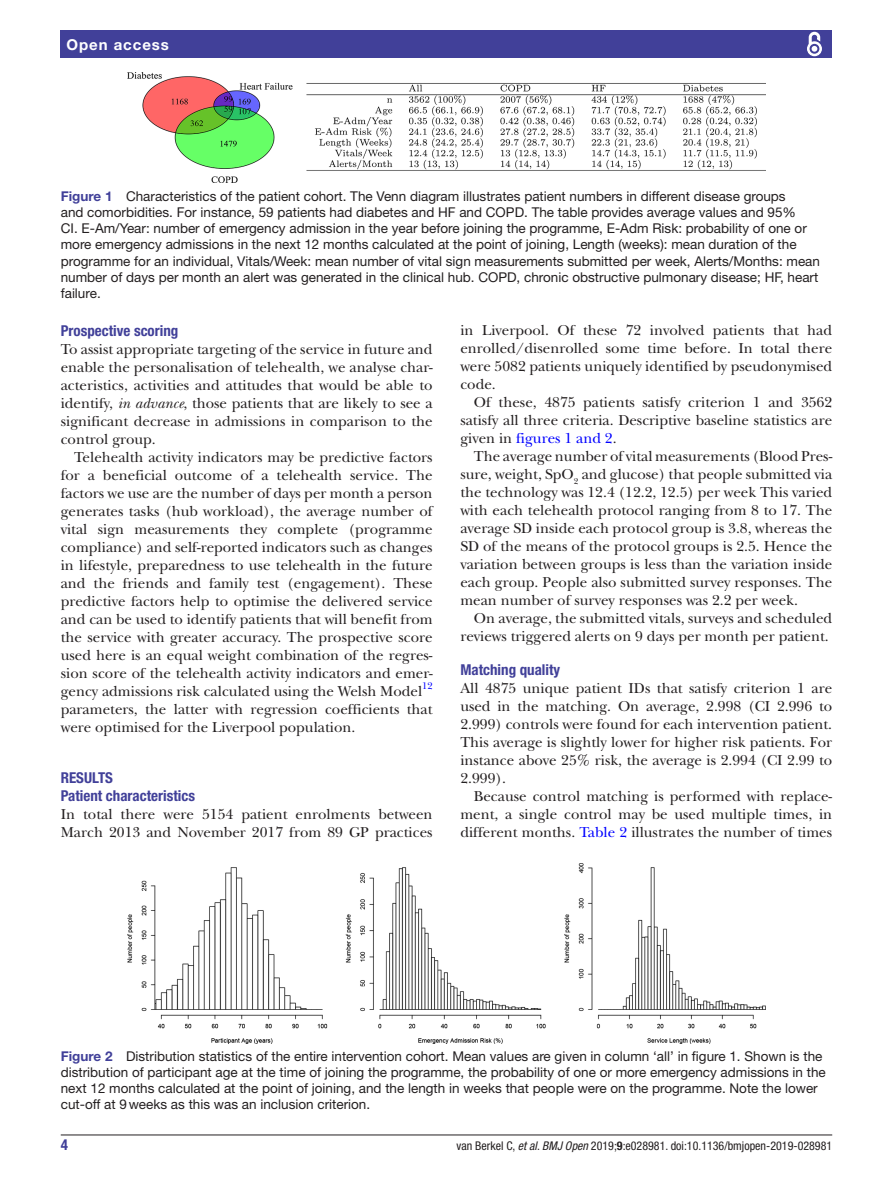
<style>
.page{position:relative;width:893px;height:1191px;background:#fff}
.page>*{position:absolute;margin:0;border:0;box-sizing:border-box;transform-origin:0 0}
.t1{font:15px/18px "New Baskerville";color:#231f20;text-align:justify}
.t2{font:700 condensed 15px/18px "Helvetica Neue LT Std";color:#414099}
.t3{font:700 15px "Helvetica Neue LT Std";letter-spacing:.065em;color:#fff}
.t4{font:13.5px/16.2px "Helvetica Neue LT Std";color:#231f20}
.t5{font:condensed 12px "Helvetica Neue LT Std";color:#231f20}
.t6{font:9.9px "New Baskerville";color:#00f}
.s1{font-weight:700;color:#414099}
.s2{font-style:italic}
.s3{color:#00f}
.s4{font-weight:700}
</style>
<div class="page">
<hr style="left:61px;top:1134px;width:771px;height:1px;background:#231f20">
<div style="left:61px;top:31px;width:771px;height:27px;background:#414099"></div>
<svg style="left:807px;top:31px;width:15px;height:26px"></svg>
<img style="left:127px;top:73px;width:638px;height:110px">
<img style="left:127px;top:863px;width:638px;height:180px">
<p class="t3" style="left:66px;top:35px;width:104px">Open access</p>
<p class="t4" style="left:61px;top:188px;width:761px"><span class="s1">Figure 1</span> Characteristics of the patient cohort. The Venn diagram illustrates patient numbers in different disease groups<br>and comorbidities. For instance, 59 patients had diabetes and HF and COPD. The table provides average values and 95%<br>CI. E-Am/Year: number of emergency admission in the year before joining the programme, E-Adm Risk: probability of one or more emergency admissions in the next 12 months calculated at the point of joining, Length (weeks): mean duration of the programme for an individual, Vitals/Week: mean number of vital sign measurements submitted per week, Alerts/Months: mean number of days per month an alert was generated in the clinical hub. COPD, chronic obstructive pulmonary disease; HF, heart failure.</p>
<p class="t2" style="left:61px;top:321px;width:119px">Prospective scoring</p>
<p class="t1" style="left:61px;top:340px;width:373px">To assist appropriate targeting of the service in future and enable the personalisation of telehealth, we analyse char&shy;acteristics, activities and attitudes that would be able to identify, <span class="s2">in advance</span>, those patients that are likely to see a significant decrease in admissions in comparison to the control group.</p>
<p class="t1" style="left:61px;top:448px;width:373px;text-indent:14px">Telehealth activity indicators may be predictive factors for a beneficial outcome of a telehealth service. The factors we use are the number of days per month a person generates tasks (hub workload), the average number of vital sign measurements they complete (programme compliance) and self-reported indicators such as changes in lifestyle, preparedness to use telehealth in the future and the friends and family test (engagement). These predictive factors help to optimise the delivered service and can be used to identify patients that will benefit from the service with greater accuracy. The prospective score used here is an equal weight combination of the regres&shy;sion score of the telehealth activity indicators and emer&shy;gency admissions risk calculated using the Welsh Model</p>
<p class="t6" style="left:422px;top:680px;width:12px">12</p>
<p class="t1" style="left:61px;top:700px;width:373px">parameters, the latter with regression coefficients that were optimised for the Liverpool population.</p>
<p class="t2" style="left:61px;top:768px;width:136px">Results<br>Patient characteristics</p>
<p class="t1" style="left:61px;top:804px;width:373px">In total there were 5154 patient enrolments between<br>March 2013 and November 2017 from 89 GP practices</p>
<p class="t1" style="left:460px;top:321px;width:373px">in Liverpool. Of these 72 involved patients that had enrolled/disenrolled some time before. In total there were 5082 patients uniquely identified by pseudonymised code.</p>
<p class="t1" style="left:460px;top:393px;width:373px;text-indent:14px">Of these, 4875 patients satisfy criterion 1 and 3562 satisfy all three criteria. Descriptive baseline statistics are given in <span class="s3">figures 1 and 2</span>.</p>
<p class="t1" style="left:460px;top:447px;width:373px;text-indent:14px">The average number of vital measurements (Blood Pres&shy;sure, weight, SpO<sub>2</sub> and glucose) that people submitted via the technology was 12.4 (12.2, 12.5) per week This varied with each telehealth protocol ranging from 8 to 17. The average SD inside each protocol group is 3.8, whereas the SD of the means of the protocol groups is 2.5. Hence the variation between groups is less than the variation inside each group. People also submitted survey responses. The mean number of survey responses was 2.2 per week.</p>
<p class="t1" style="left:460px;top:609px;width:373px;text-align:right">On average, the submitted vitals, surveys and scheduled reviews triggered alerts on 9 days per month per patient.</p>
<p class="t2" style="left:460px;top:660px;width:101px">Matching quality</p>
<p class="t1" style="left:460px;top:679px;width:373px">All 4875 unique patient IDs that satisfy criterion 1 are used in the matching. On average, 2.998 (CI 2.996 to 2.999) controls were found for each intervention patient.<br>This average is slightly lower for higher risk patients. For instance above 25% risk, the average is 2.994 (CI 2.99 to 2.999).</p>
<p class="t1" style="left:460px;top:787px;width:373px;text-indent:14px">Because control matching is performed with replace&shy;ment, a single control may be used multiple times, in different months. <span class="s3">Table 2</span> illustrates the number of times</p>
<p class="t4" style="left:61px;top:1047px;width:767px"><span class="s1">Figure 2</span> Distribution statistics of the entire intervention cohort. Mean values are given in column ‘all’ in figure 1. Shown is the distribution of participant age at the time of joining the programme, the probability of one or more emergency admissions in the next 12 months calculated at the point of joining, and the length in weeks that people were on the programme. Note the lower cut-off at 9weeks as this was an inclusion criterion.</p>
<p class="t2" style="left:61px;top:1135px;width:9px">4</p>
<p class="t5" style="left:457px;top:1138px;width:377px">van Berkel C, <span class="s2">et al</span>. <span class="s2">BMJ Open</span> 2019;<span class="s4">9</span>:e028981. doi:10.1136/bmjopen-2019-028981</p>
</div>
